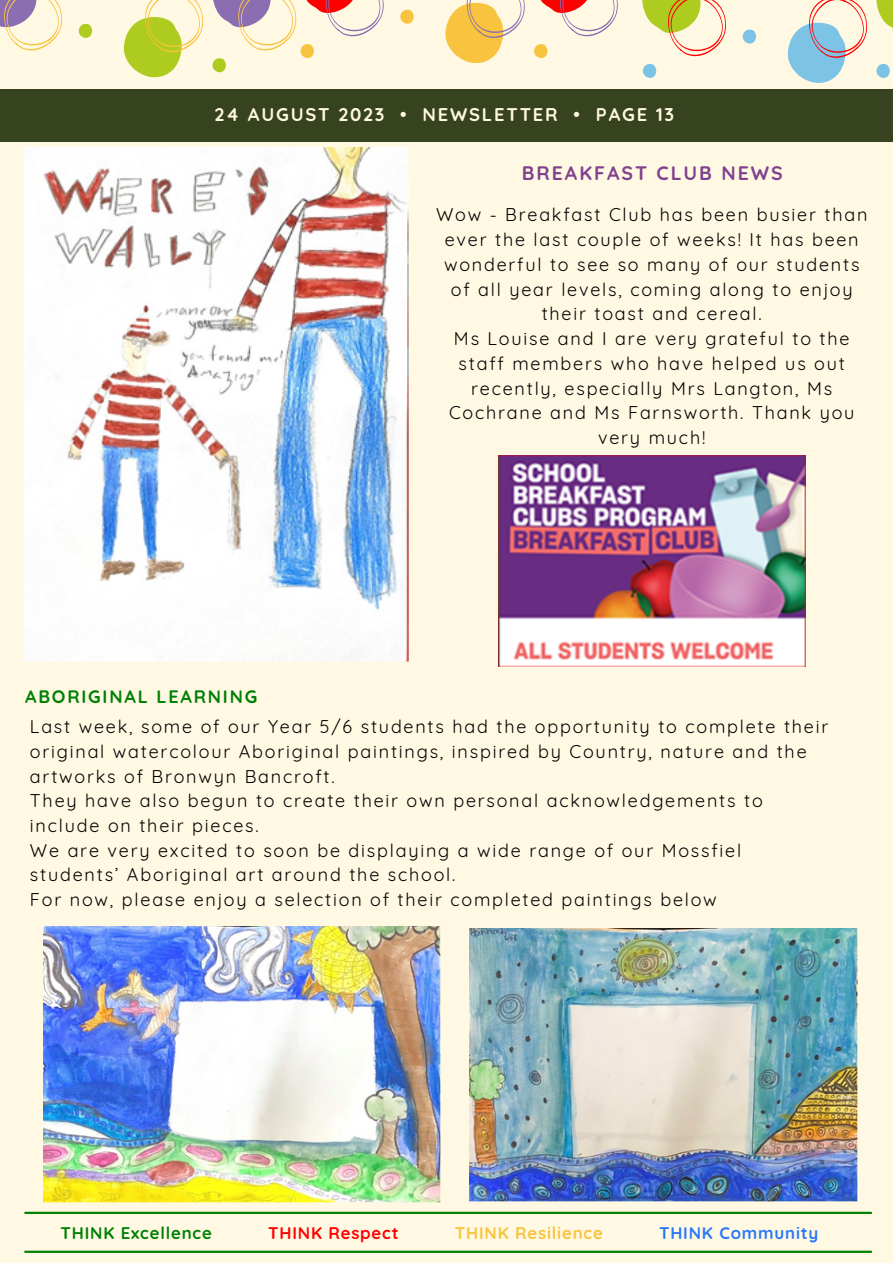
<style>
.page{position:relative;width:893px;height:1264px;background:#fff}
.page>*{position:absolute;margin:0;border:0;box-sizing:border-box;transform-origin:0 0}
.t1{font:700 19.5px "Quicksand";letter-spacing:.1em;color:#80418d}
.t2{font:700 18.3px "Quicksand";letter-spacing:.1em;color:#fff9e3}
.t3{font:18px/24.8px "Quicksand";letter-spacing:.1em;color:#000}
.t4{font:700 18px "Quicksand";letter-spacing:.1em;color:#018006}
.t5{font:700 16.8px "Quicksand";letter-spacing:.05em;color:#018006}
.t6{font:700 16.8px "Quicksand";letter-spacing:.05em;color:#f8c33e}
.t7{font:700 16.8px "Quicksand";letter-spacing:.05em;color:#2b78fa}
.t8{font:700 16.8px "Quicksand";letter-spacing:.05em;color:#f00}
</style>
<div class="page">
<div style="left:0;top:0;width:892px;height:1262px;background:#fff9e3"></div>
<svg style="left:0;top:0;width:63px;height:51px"></svg>
<svg style="left:78px;top:24px;width:15px;height:14px"></svg>
<svg style="left:123px;top:0;width:261px;height:77px"></svg>
<svg style="left:400px;top:9px;width:14px;height:15px"></svg>
<svg style="left:534px;top:44px;width:14px;height:14px"></svg>
<svg style="left:445px;top:0;width:80px;height:63px"></svg>
<svg style="left:540px;top:0;width:78px;height:37px"></svg>
<svg style="left:642px;top:64px;width:15px;height:14px"></svg>
<svg style="left:642px;top:0;width:84px;height:57px"></svg>
<svg style="left:742px;top:29px;width:14px;height:15px"></svg>
<svg style="left:876px;top:64px;width:14px;height:14px"></svg>
<svg style="left:876px;top:0;width:16px;height:28px"></svg>
<svg style="left:787px;top:0;width:80px;height:83px"></svg>
<div style="left:0;top:89px;width:892px;height:53px;background:#37421e"></div>
<hr style="left:25px;top:1211px;width:846px;height:2px;background:#018006">
<hr style="left:25px;top:1250px;width:846px;height:2px;background:#018006">
<img style="left:498px;top:455px;width:307px;height:211px">
<img style="left:24px;top:147px;width:385px;height:515px">
<img style="left:44px;top:926px;width:397px;height:276px">
<img style="left:469px;top:928px;width:388px;height:273px">
<p class="t2" style="left:214px;top:103px;width:461px">24 AUGUST 2023 • NEWSLETTER • PAGE 13</p>
<p class="t1" style="left:522px;top:161px;width:262px">BREAKFAST CLUB NEWS</p>
<p class="t3" style="left:436px;top:202px;width:433px;text-align:center">Wow - Breakfast Club has been busier than ever the last couple of weeks! It has been wonderful to see so many of our students of all year levels, coming along to enjoy their toast and cereal.</p>
<p class="t3" style="left:449px;top:326px;width:407px;text-align:center">Ms Louise and I are very grateful to the staff members who have helped us out recently, especially Mrs Langton, Ms<br>Cochrane and Ms Farnsworth. Thank you very much!</p>
<p class="t4" style="left:25px;top:685px;width:234px">ABORIGINAL LEARNING</p>
<p class="t3" style="left:30px;top:714px;width:799px">Last week, some of our Year 5/6 students had the opportunity to complete their original watercolour Aboriginal paintings, inspired by Country, nature and the artworks of Bronwyn Bancroft.</p>
<p class="t3" style="left:30px;top:788px;width:734px">They have also begun to create their own personal acknowledgements to include on their pieces.</p>
<p class="t3" style="left:30px;top:837px;width:712px">We are very excited to soon be displaying a wide range of our Mossfiel students’ Aboriginal art around the school.</p>
<p class="t3" style="left:30px;top:887px;width:688px">For now, please enjoy a selection of their completed paintings below</p>
<p class="t5" style="left:60px;top:1221px;width:153px">THINK Excellence</p>
<p class="t8" style="left:268px;top:1221px;width:132px">THINK Respect</p>
<p class="t6" style="left:455px;top:1221px;width:149px">THINK Resilience</p>
<p class="t7" style="left:659px;top:1221px;width:161px">THINK Community</p>
</div>
